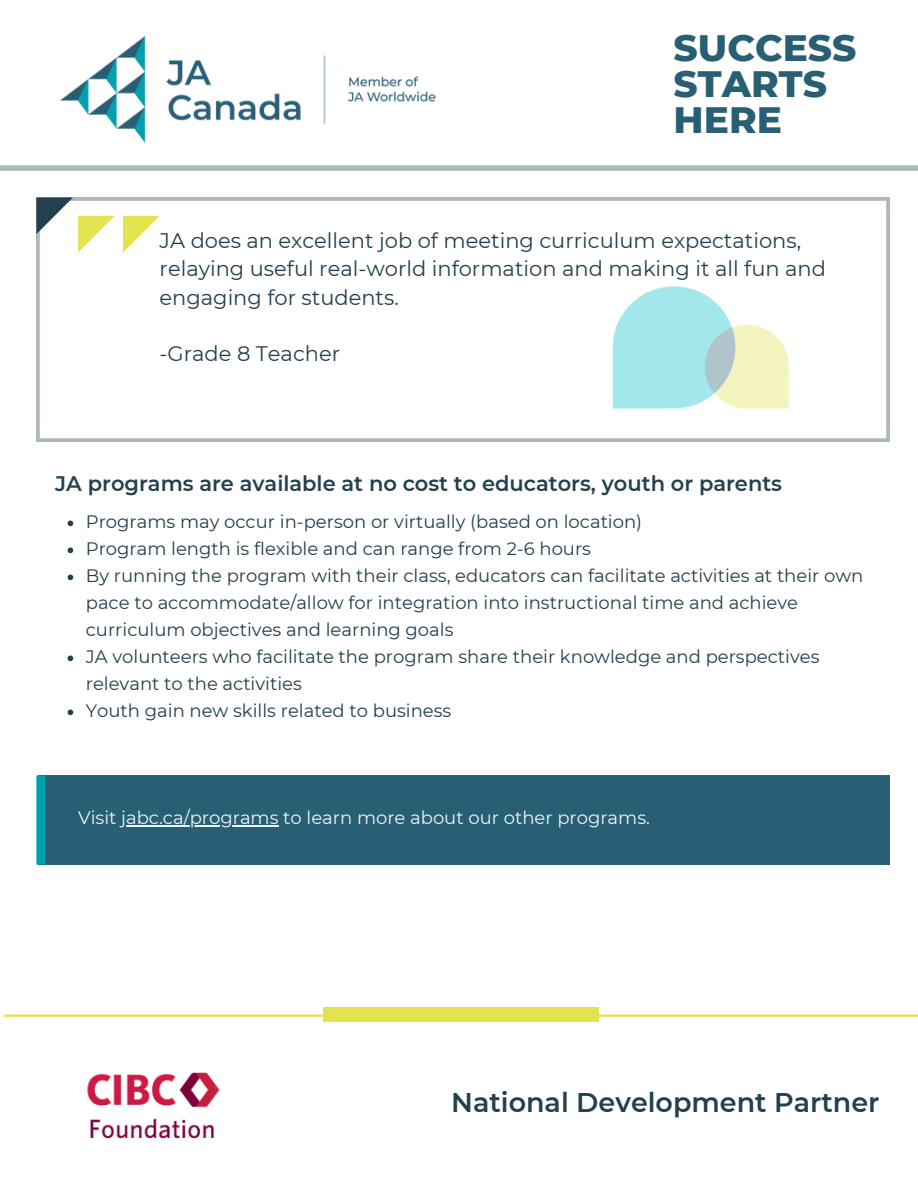
<style>
.page{position:relative;width:918px;height:1188px;background:#fff}
.page>*{position:absolute;margin:0;border:0;box-sizing:border-box;transform-origin:0 0}
.t1{font:800 37.5px/36px "Montserrat";color:#285f74}
.t2{font:600 27px "Montserrat";color:#22404d}
.t3{font:21px/28.2px "Montserrat";color:#22404d}
.t4{font:600 21px "Montserrat";color:#22404d}
.t5{font:18px/27px "Montserrat";color:#22404d}
.t6{font:18px "Montserrat";color:#eef3f4}
</style>
<div class="page">
<img style="left:60px;top:36px;width:376px;height:107px">
<div style="left:0;top:165px;width:918px;height:6px;background:#adb8bd"></div>
<svg style="left:36px;top:197px;width:853px;height:245px"></svg>
<img style="left:551px;top:197px;width:307px;height:245px">
<svg style="left:123px;top:216px;width:37px;height:37px"></svg>
<svg style="left:36px;top:197px;width:79px;height:56px"></svg>
<hr style="left:0;top:1015px;width:918px;height:2px;background:#e3e24f">
<div style="left:323px;top:1007px;width:276px;height:15px;background:#e3e24f"></div>
<svg style="left:68px;top:521px;width:5px;height:5px"></svg>
<svg style="left:68px;top:548px;width:5px;height:5px"></svg>
<svg style="left:68px;top:575px;width:5px;height:5px"></svg>
<svg style="left:68px;top:656px;width:5px;height:5px"></svg>
<svg style="left:68px;top:710px;width:5px;height:5px"></svg>
<img style="left:87px;top:1072px;width:133px;height:67px">
<div style="left:39px;top:775px;width:851px;height:90px;background:#285f74"></div>
<hr style="left:121px;top:826px;width:158px;height:1px;background:#eef3f4">
<div style="left:36px;top:776px;width:9px;height:88px;background:#00a0af"></div>
<p class="t1" style="left:674px;top:29px;width:184px">SUCCESS<br>STARTS<br>HERE</p>
<p class="t3" style="left:160px;top:227px;width:668px">JA does an excellent job of meeting curriculum expectations, relaying useful real-world information and making it all fun and engaging for students.</p>
<p class="t3" style="left:160px;top:339px;width:182px">-Grade 8 Teacher</p>
<h3 class="t4" style="left:55px;top:471px;width:728px">JA programs are available at no cost to educators, youth or parents</h3>
<h1 class="t5" style="left:86px;top:508px;width:558px">Programs may occur in-person or virtually (based on location)</h1>
<p class="t5" style="left:86px;top:535px;width:507px">Program length is flexible and can range from 2-6 hours</p>
<p class="t5" style="left:86px;top:562px;width:779px">By running the program with their class, educators can facilitate activities at their own pace to accommodate/allow for integration into instructional time and achieve curriculum objectives and learning goals</p>
<h4 class="t5" style="left:86px;top:643px;width:735px">JA volunteers who facilitate the program share their knowledge and perspectives relevant to the activities</h4>
<h4 class="t5" style="left:86px;top:697px;width:367px">Youth gain new skills related to business</h4>
<p class="t6" style="left:78px;top:807px;width:573px">Visit jabc.ca/programs to learn more about our other programs.</p>
<p class="t2" style="left:451px;top:1086px;width:430px">National Development Partner</p>
</div>
